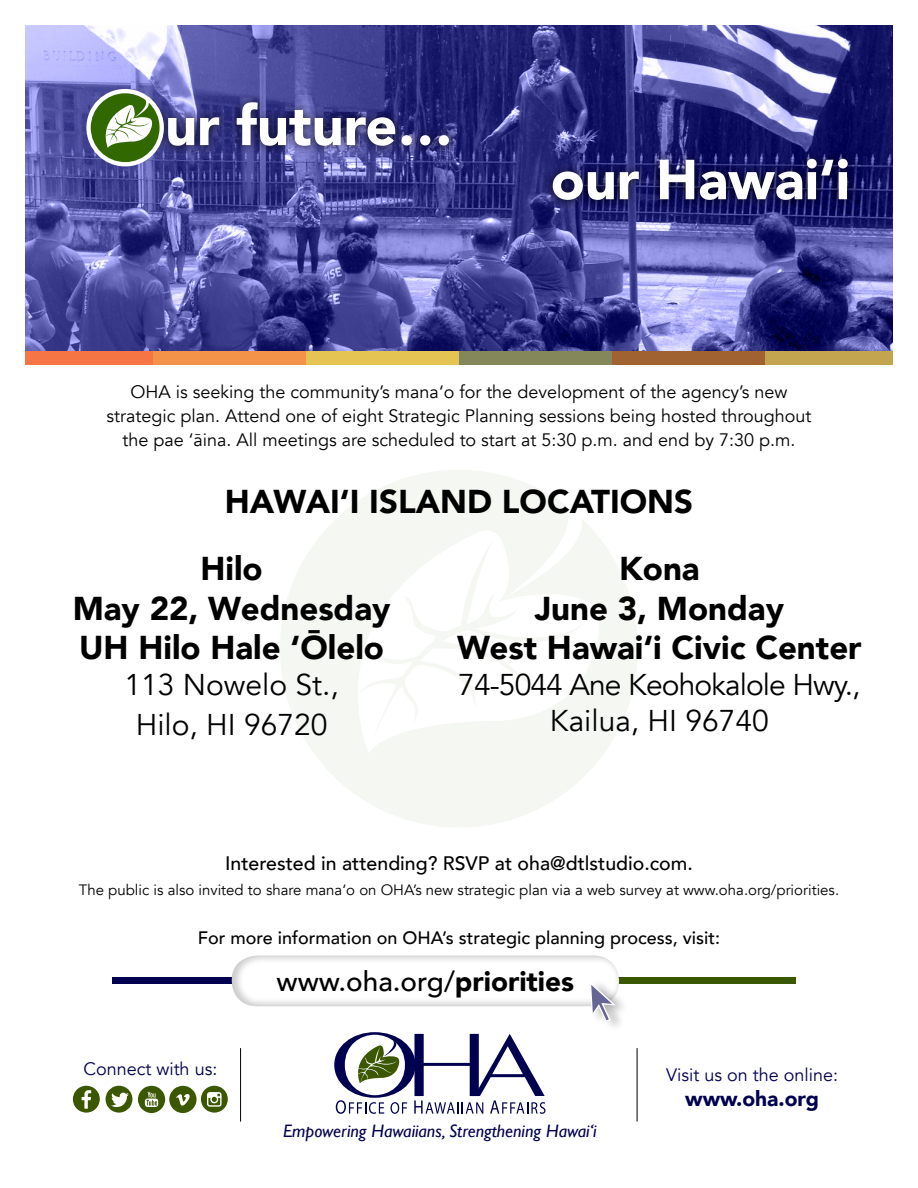
<style>
.page{position:relative;width:918px;height:1188px;background:#fff}
.page>*{position:absolute;margin:0;border:0;box-sizing:border-box;transform-origin:0 0}
.t1{font:900 55.8px "Avenir";color:#fff}
.t2{font:900 33px/39.6px "Avenir";color:#000}
.t3{font:30px/36px "Avenir";letter-spacing:-.03em;color:#000;text-align:center}
.t4{font:30px/39.6px "Avenir";color:#000;text-align:center}
.t5{font:500 27.9px "Avenir";color:#000}
.t6{font:900 21px "Avenir";color:#000050}
.t7{font:500 19.5px "Avenir";color:#000}
.t8{font:18px/24px "Avenir";color:#000;text-align:center}
.t9{font:500 18px "Avenir";color:#000}
.t10{font:italic 18px "Gill Sans";color:#000050}
.t11{font:18px "Avenir";color:#000050}
.t12{font:15px "Avenir";color:#000}
.s1{font-weight:900}
</style>
<div class="page">
<svg style="left:25px;top:25px;width:868px;height:326px;background:#53539e"></svg>
<div style="left:110px;top:93px;width:473px;height:119px;background:#000;opacity:.75"></div>
<div style="left:542px;top:149px;width:376px;height:119px;background:#000;opacity:.75"></div>
<div style="left:0;top:351px;width:153px;height:14px;background:#f57545"></div>
<div style="left:153px;top:351px;width:153px;height:14px;background:#f39349"></div>
<div style="left:306px;top:351px;width:153px;height:14px;background:#e4c452"></div>
<div style="left:459px;top:351px;width:153px;height:14px;background:#838759"></div>
<div style="left:612px;top:351px;width:153px;height:14px;background:#a16231"></div>
<div style="left:765px;top:351px;width:153px;height:14px;background:#c2a54e"></div>
<div style="left:112px;top:977px;width:342px;height:7px;background:#000050"></div>
<div style="left:454px;top:977px;width:341px;height:7px;background:#3a5800"></div>
<div style="left:230px;top:953px;width:390px;height:54px;background:#fff"></div>
<div style="left:589px;top:977px;width:48px;height:62px;background:#000;opacity:.3"></div>
<svg style="left:232px;top:955px;width:387px;height:67px"></svg>
<div style="left:0;top:0;width:24px;height:681px;background:#fff"></div>
<div style="left:894px;top:0;width:24px;height:681px;background:#fff"></div>
<div style="left:86px;top:89px;width:78px;height:77px;background:#fff;border-radius:50%"></div>
<svg style="left:91px;top:93px;width:69px;height:69px"></svg>
<svg style="left:280px;top:470px;width:358px;height:357px;fill:#f5f7f2"></svg>
<svg style="left:334px;top:1032px;width:211px;height:82px"></svg>
<hr style="left:240px;top:1048px;width:1px;height:74px;background:#000">
<hr style="left:637px;top:1048px;width:1px;height:74px;background:#000">
<svg style="left:73px;top:1086px;width:155px;height:27px"></svg>
<h1 class="t1" style="left:119px;top:78px;width:336px">Our future…</h1>
<h1 class="t1" style="left:551px;top:132px;width:301px">our Hawai‘i</h1>
<p class="t8" style="left:107px;top:380px;width:706px">OHA is seeking the community’s mana‘o for the development of the agency’s new strategic plan. Attend one of eight Strategic Planning sessions being hosted throughout the pae ‘āina. All meetings are scheduled to start at 5:30 p.m. and end by 7:30 p.m.</p>
<h2 class="t2" style="left:200px;top:467px;width:494px;line-height:67.5px;text-indent:24px">Hawai‘i Island locatio ns<br>Hilo</h2>
<h2 class="t2" style="left:73px;top:588px;width:319px">May 22, Wednesday<br>UH Hilo Hale ‘Ōlelo</h2>
<h3 class="t4" style="left:124px;top:666px;width:216px">113 Nowelo St.,<br>Hilo, HI 96720</h3>
<h2 class="t2" style="left:457px;top:548px;width:406px;text-align:center">Kona<br>June 3, Monday<br>West Hawai‘i Civic Center</h2>
<h3 class="t3" style="left:458px;top:668px;width:404px">74-5044 Ane Keohokalole Hwy.,<br>Kailua, HI 96740</h3>
<p class="t7" style="left:225px;top:846px;width:469px">Interested in attending? RSVP at oha@dtlstudio.com.</p>
<p class="t12" style="left:79px;top:881px;width:762px">The public is also invited to share mana‘o on OHA’s new strategic plan via a web survey at www.oha.org/priorities.</p>
<p class="t9" style="left:198px;top:923px;width:524px">For more information on OHA’s strategic planning process, visit:</p>
<p class="t11" style="left:83px;top:1058px;width:136px">Connect with us:</p>
<h3 class="t5" style="left:277px;top:958px;width:299px">www.oha.org/<span class="s1">priorities</span></h3>
<p class="t10" style="left:283px;top:1121px;width:315px">Empowering Hawaiians, Strengthening Hawai‘i</p>
<p class="t11" style="left:666px;top:1064px;width:174px">Visit us on the online:</p>
<p class="t6" style="left:685px;top:1081px;width:135px">www.oha.org</p>
</div>
